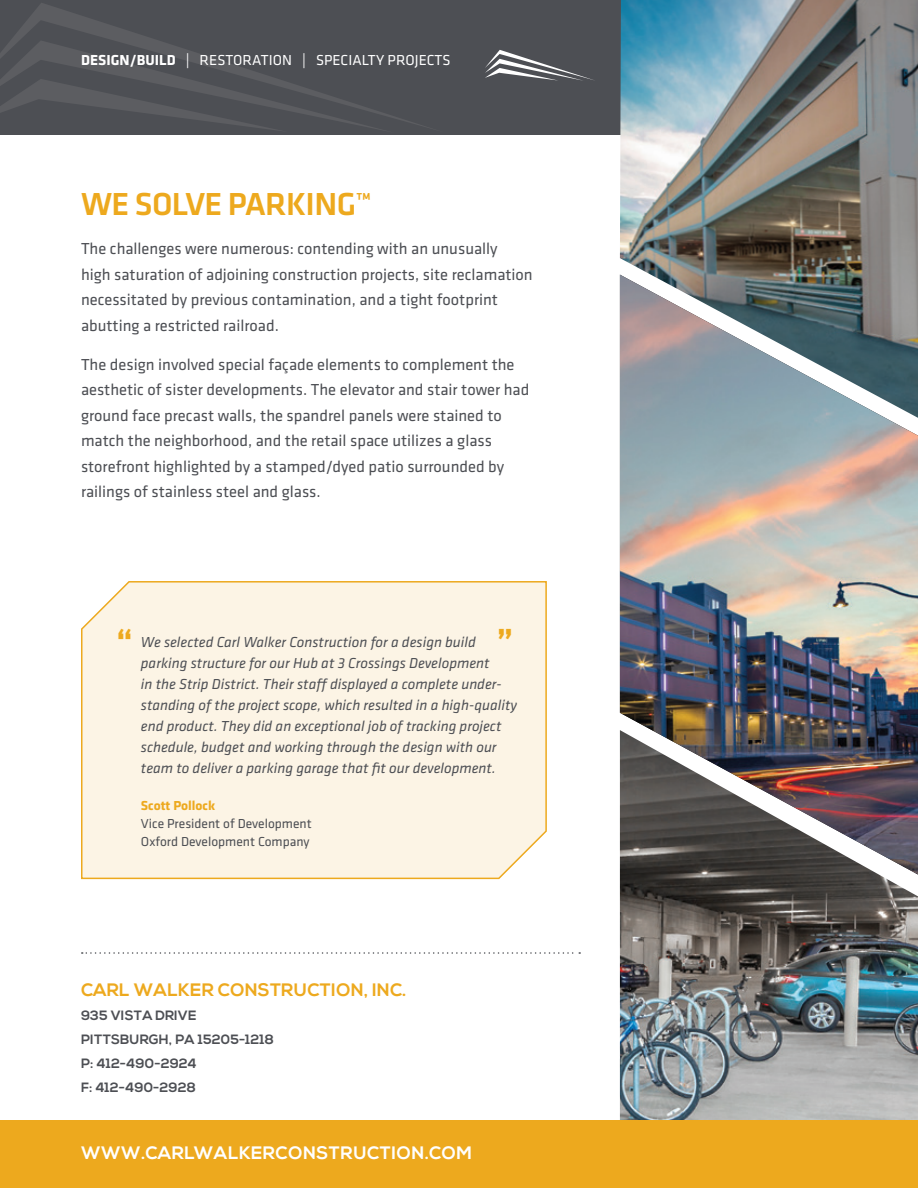
<style>
.page{position:relative;width:918px;height:1188px;background:#fff}
.page>*{position:absolute;margin:0;border:0;box-sizing:border-box;transform-origin:0 0}
.t1{font:500 33px "Klavika";letter-spacing:-.02em;color:#eda91e}
.t2{font:700 33px "Klavika";color:#eda91e}
.t3{font:700 18px "Nexa";letter-spacing:.025em;color:#fff}
.t4{font:700 18px "Nexa";letter-spacing:.01em;color:#eda91e}
.t5{font:16.5px/25.5px "Klavika";color:#4d4f54}
.t6{font:italic 15px/21px "Klavika";color:#4d4f54}
.t7{font:15px "Klavika";letter-spacing:.005em;color:#fff}
.t8{font:700 13.5px/24px "Nexa";letter-spacing:.01em;color:#4d4f54}
.t9{font:13.5px "Klavika";color:#4d4f54}
.t10{font:700 13.5px "Klavika";color:#eda91e}
.s1{font-weight:700}
</style>
<div class="page">
<div style="left:0;top:0;width:918px;height:135px;background:#4d4f54"></div>
<svg style="left:11px;top:3px;width:414px;height:124px"></svg>
<svg style="left:0;top:40px;width:397px;height:90px"></svg>
<img style="left:620px;top:418px;width:298px;height:312px">
<img style="left:620px;top:730px;width:298px;height:390px">
<img style="left:620px;top:0;width:298px;height:418px">
<svg style="left:485px;top:50px;width:108px;height:31px"></svg>
<svg style="left:82px;top:952px;width:498px;height:2px"></svg>
<div style="left:0;top:1120px;width:918px;height:68px;background:#eda91e"></div>
<div style="left:81px;top:581px;width:466px;height:299px;background:#fcf4e5"></div>
<p class="t7" style="left:81px;top:50px;width:371px"><span class="s1">DESIGN/BUILD</span> | RESTORATION | SPECIALTY PROJECTS</p>
<p class="t1" style="left:81px;top:186px;width:292px">WE SOLVE PARKING™</p>
<p class="t5" style="left:81px;top:236px;width:453px">The challenges were numerous: contending with an unusually<br>high saturation of adjoining construction projects, site reclamation necessitated by previous contamination, and a tight footprint abutting a restricted railroad.</p>
<p class="t5" style="left:81px;top:351px;width:450px">The design involved special façade elements to complement the aesthetic of sister developments. The elevator and stair tower had ground face precast walls, the spandrel panels were stained to match the neighborhood, and the retail space utilizes a glass storefront highlighted by a stamped/dyed patio surrounded by railings of stainless steel and glass.</p>
<p class="t2" style="left:116px;top:617px;width:17px">“</p>
<p class="t2" style="left:513px;top:651px;width:17px;rotate:-180deg">“</p>
<p class="t6" style="left:141px;top:631px;width:378px">We selected Carl Walker Construction for a design build parking structure for our Hub at 3 Crossings Development<br>in the Strip District. Their staff displayed a complete under&shy;standing of the project scope, which resulted in a high-quality end product. They did an exceptional job of tracking project schedule, budget and working through the design with our team to deliver a parking garage that fit our development.</p>
<p class="t10" style="left:141px;top:796px;width:76px">Scott Pollock</p>
<p class="t9" style="left:141px;top:815px;width:172px">Vice President of Development</p>
<p class="t9" style="left:141px;top:833px;width:170px">Oxford Development Company</p>
<p class="t4" style="left:81px;top:980px;width:327px">CARL WALKER CONSTRUCTION, INC.</p>
<p class="t8" style="left:81px;top:1004px;width:195px">935 VISTA DRIVE<br>PITTSBURGH, PA 15205-1218<br>P: 412-490-2924</p>
<p class="t8" style="left:81px;top:1076px;width:116px">F: 412-490-2928</p>
<p class="t3" style="left:81px;top:1142px;width:393px">WWW.CARLWALKERCONSTRUCTION.COM</p>
</div>
